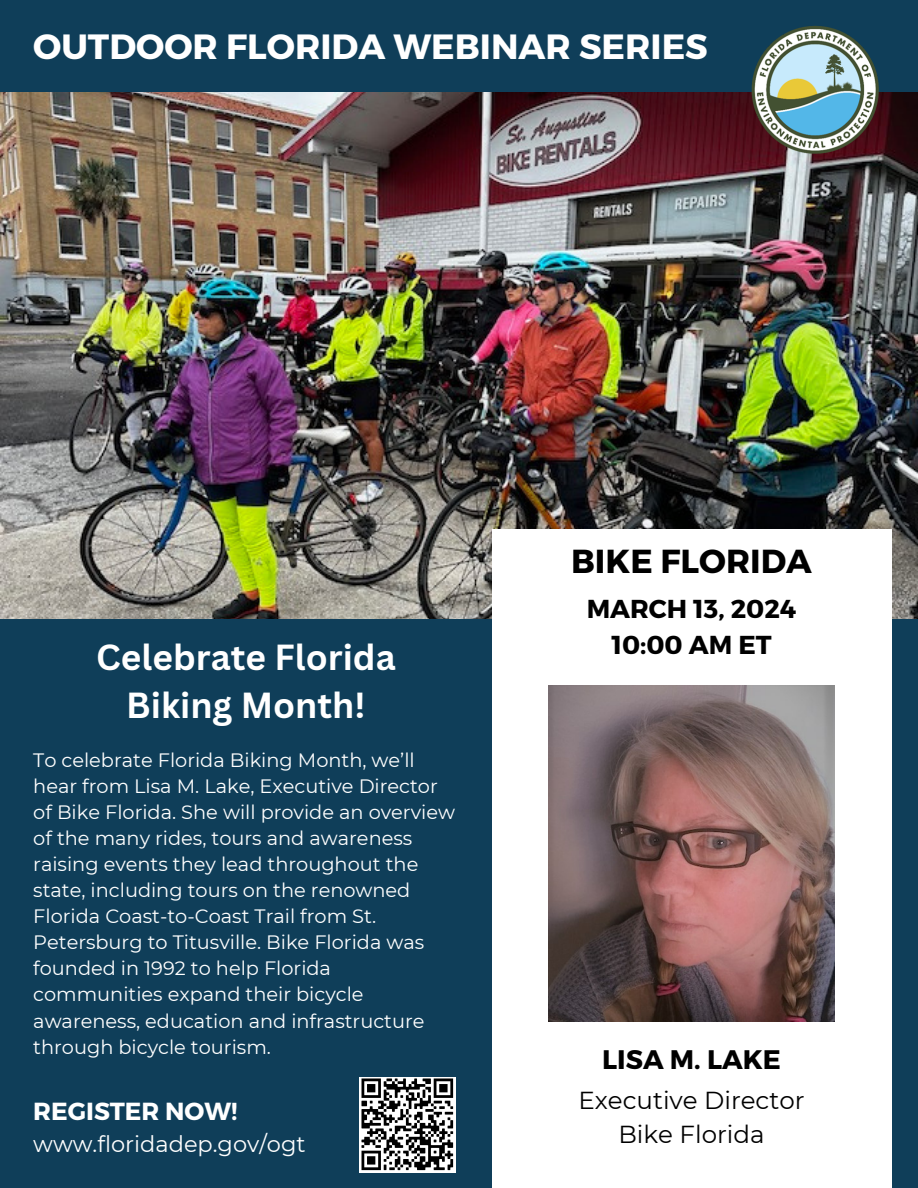
<style>
.page{position:relative;width:918px;height:1188px;background:#fff}
.page>*{position:absolute;margin:0;border:0;box-sizing:border-box;transform-origin:0 0}
.t1{font:700 35.25px/48.3px "Canva Sans";color:#fff;text-align:center}
.t2{font:700 35.1px "Montserrat";color:#fff}
.t3{font:700 33.3px "Montserrat";color:#000}
.t4{font:700 26.85px "Montserrat";color:#000}
.t5{font:700 25.95px/36px "Montserrat";color:#000;text-align:center}
.t6{font:700 24.75px "Montserrat";color:#fff}
.t7{font:24.45px/33.8px "Montserrat";color:#000;text-align:center}
.t8{font:22.5px "Montserrat";color:#fff}
.t9{font:19.35px/26.1px "Montserrat";color:#fff}
</style>
<div class="page">
<img style="left:0;top:92px;width:918px;height:527px">
<div style="left:0;top:0;width:918px;height:92px;background:#0f3e59"></div>
<div style="left:0;top:619px;width:918px;height:569px;background:#0f3e59"></div>
<div style="left:492px;top:529px;width:399px;height:659px;background:#fff"></div>
<img style="left:360px;top:1077px;width:96px;height:96px">
<img style="left:750px;top:26px;width:142px;height:132px">
<img style="left:548px;top:686px;width:287px;height:336px">
<h3 class="t2" style="left:33px;top:24px;width:676px">OUTDOOR FLORIDA WEBINAR SERIES</h3>
<h5 class="t1" style="left:96px;top:632px;width:301px">Celebrate Florida<br>Biking Month!</h5>
<h2 class="t9" style="left:33px;top:747px;width:423px">To celebrate Florida Biking Month, we’ll hear from Lisa M. Lake, Executive Director of Bike Florida. She will provide an overview of the many rides, tours and awareness raising events they lead throughout the state, including tours on the renowned Florida Coast-to-Coast Trail from St.<br>Petersburg to Titusville. Bike Florida was founded in 1992 to help Florida communities expand their bicycle awareness, education and infrastructure through bicycle tourism.</h2>
<p class="t6" style="left:33px;top:1095px;width:206px">REGISTER NOW!</p>
<p class="t8" style="left:33px;top:1130px;width:274px">www.floridadep.gov/ogt</p>
<h3 class="t3" style="left:571px;top:540px;width:242px">BIKE FLORIDA</h3>
<h4 class="t5" style="left:587px;top:590px;width:211px">MARCH 13, 2024<br>10:00 AM ET</h4>
<h3 class="t4" style="left:602px;top:1042px;width:180px">LISA M. LAKE</h3>
<p class="t7" style="left:578px;top:1084px;width:228px">Executive Director<br>Bike Florida</p>
</div>
